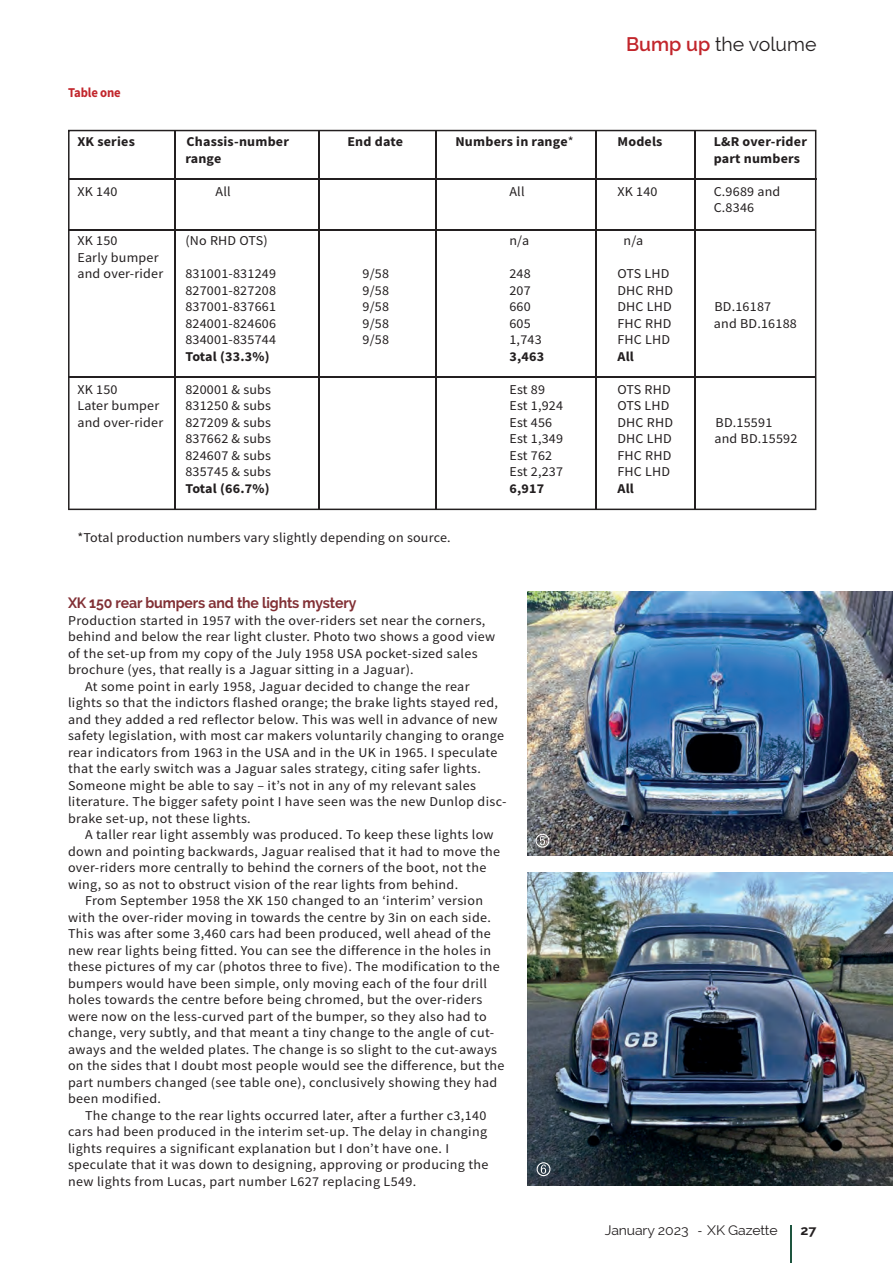
<style>
.page{position:relative;width:893px;height:1263px;background:#fff}
.page>*{position:absolute;margin:0;border:0;box-sizing:border-box;transform-origin:0 0}
.t1{font:19.5px "Raleway";color:#231f20}
.t2{font:700 15px "Raleway";letter-spacing:-.01em;color:#823035;scale:.94 1}
.t3{font:13.5px/16.5px "Source Sans Pro";letter-spacing:.025em;color:#231f20;scale:1.04 1}
.t4{font:700 13.5px "Source Sans Pro";letter-spacing:.015em;color:#231f20;scale:1.04 1}
.t5{font:13.5px "Raleway";letter-spacing:-.01em;color:#231f20;scale:1.04 1}
.t6{font:700 13.5px "Source Sans Pro";letter-spacing:-.01em;color:#c2262c;scale:.94 1}
.t7{font:700 13.5px "Raleway";color:#231f20;scale:1.04 1}
.s1{font-weight:600;color:#c2262c}
.s2{font-weight:400}
.s3{font-family:"Source Sans Pro"}
</style>
<div class="page">
<hr style="left:790px;top:1225px;width:2px;height:38px;background:#1e553f">
<img style="left:527px;top:592px;width:366px;height:264px">
<img style="left:527px;top:872px;width:366px;height:314px">
<svg style="left:68px;top:130px;width:748px;height:380px"></svg>
<hr style="left:174px;top:131px;width:1px;height:379px;background:#231f20">
<hr style="left:318px;top:131px;width:2px;height:379px;background:#231f20">
<hr style="left:435px;top:131px;width:2px;height:378px;background:#231f20">
<hr style="left:595px;top:131px;width:2px;height:379px;background:#231f20">
<hr style="left:695px;top:131px;width:1px;height:378px;background:#231f20">
<hr style="left:69px;top:179px;width:747px;height:1px;background:#231f20">
<hr style="left:68px;top:230px;width:748px;height:1px;background:#231f20">
<hr style="left:68px;top:377px;width:748px;height:1px;background:#231f20">
<svg style="left:540px;top:836px;width:5px;height:9px"></svg>
<div style="left:535px;top:834px;width:14px;height:14px;border:1px solid #fff;border-radius:50%"></div>
<svg style="left:541px;top:1164px;width:5px;height:10px"></svg>
<div style="left:537px;top:1162px;width:13px;height:14px;border:1px solid #fff;border-radius:50%"></div>
<p class="t6" style="left:68px;top:83px;width:58px">Table one</p>
<h1 class="t1" style="left:626px;top:32px;width:192px"><span class="s1">Bump up</span> the volume</h1>
<p class="t4" style="left:77px;top:133px;width:57px">XK series</p>
<p class="t4" style="left:186px;top:133px;width:100px">Chassis-number</p>
<p class="t4" style="left:347px;top:133px;width:55px">End date</p>
<p class="t4" style="left:455px;top:133px;width:115px">Numbers in range<span class="s2">*</span></p>
<p class="t4" style="left:617px;top:133px;width:45px">Models</p>
<p class="t4" style="left:714px;top:133px;width:91px">L&amp;R over-rider</p>
<p class="t4" style="left:185px;top:149px;width:36px">range</p>
<p class="t4" style="left:714px;top:149px;width:85px">part numbers</p>
<p class="t3" style="left:77px;top:183px;width:40px">XK 140</p>
<p class="t3" style="left:216px;top:183px;width:16px">All</p>
<p class="t3" style="left:509px;top:183px;width:16px">All</p>
<p class="t3" style="left:617px;top:183px;width:40px">XK 140</p>
<p class="t3" style="left:714px;top:183px;width:66px">C.9689 and<br>C.8346</p>
<p class="t3" style="left:77px;top:232px;width:40px">XK 150</p>
<p class="t3" style="left:185px;top:232px;width:81px">(No RHD OTS)</p>
<p class="t3" style="left:509px;top:232px;width:20px">n/a</p>
<p class="t3" style="left:623px;top:232px;width:20px">n/a</p>
<p class="t3" style="left:77px;top:249px;width:84px">Early bumper and over-rider</p>
<p class="t3" style="left:185px;top:265px;width:89px">831001-831249</p>
<p class="t3" style="left:362px;top:265px;width:27px">9/58</p>
<p class="t3" style="left:509px;top:265px;width:22px">248</p>
<p class="t3" style="left:617px;top:265px;width:52px">OTS LHD</p>
<p class="t3" style="left:185px;top:282px;width:89px">827001-827208</p>
<p class="t3" style="left:362px;top:282px;width:27px">9/58</p>
<p class="t3" style="left:509px;top:282px;width:22px">207</p>
<p class="t3" style="left:617px;top:282px;width:55px">DHC RHD</p>
<p class="t3" style="left:185px;top:298px;width:89px">837001-837661</p>
<p class="t3" style="left:362px;top:298px;width:27px">9/58</p>
<p class="t3" style="left:509px;top:298px;width:22px">660</p>
<p class="t3" style="left:617px;top:298px;width:54px">DHC LHD</p>
<p class="t3" style="left:714px;top:298px;width:56px">BD.16187</p>
<p class="t3" style="left:185px;top:315px;width:89px">824001-824606</p>
<p class="t3" style="left:362px;top:315px;width:27px">9/58</p>
<p class="t3" style="left:509px;top:315px;width:22px">605</p>
<p class="t3" style="left:617px;top:315px;width:53px">FHC RHD</p>
<p class="t3" style="left:714px;top:315px;width:81px">and BD.16188</p>
<p class="t3" style="left:185px;top:331px;width:89px">834001-835744</p>
<p class="t3" style="left:362px;top:331px;width:27px">9/58</p>
<p class="t3" style="left:509px;top:331px;width:33px">1,743</p>
<p class="t3" style="left:617px;top:331px;width:52px">FHC LHD</p>
<p class="t4" style="left:185px;top:347px;width:82px">Total (33.3%)</p>
<p class="t4" style="left:509px;top:347px;width:35px">3,463</p>
<p class="t4" style="left:617px;top:347px;width:17px">All</p>
<p class="t3" style="left:77px;top:381px;width:40px">XK 150</p>
<p class="t3" style="left:185px;top:381px;width:84px">820001 &amp; subs</p>
<p class="t3" style="left:509px;top:381px;width:36px">Est 89</p>
<p class="t3" style="left:617px;top:381px;width:53px">OTS RHD</p>
<p class="t3" style="left:77px;top:397px;width:80px">Later bumper</p>
<p class="t3" style="left:185px;top:397px;width:84px">831250 &amp; subs</p>
<p class="t3" style="left:509px;top:397px;width:53px">Est 1,924</p>
<p class="t3" style="left:617px;top:397px;width:52px">OTS LHD</p>
<p class="t3" style="left:77px;top:414px;width:84px">and over-rider</p>
<p class="t3" style="left:185px;top:414px;width:84px">827209 &amp; subs</p>
<p class="t3" style="left:509px;top:414px;width:43px">Est 456</p>
<p class="t3" style="left:617px;top:414px;width:55px">DHC RHD</p>
<p class="t3" style="left:716px;top:414px;width:56px">BD.15591</p>
<p class="t3" style="left:185px;top:430px;width:84px">837662 &amp; subs</p>
<p class="t3" style="left:509px;top:430px;width:53px">Est 1,349</p>
<p class="t3" style="left:617px;top:430px;width:54px">DHC LHD</p>
<p class="t3" style="left:714px;top:430px;width:81px">and BD.15592</p>
<p class="t3" style="left:185px;top:447px;width:84px">824607 &amp; subs</p>
<p class="t3" style="left:509px;top:447px;width:43px">Est 762</p>
<p class="t3" style="left:617px;top:447px;width:53px">FHC RHD</p>
<p class="t3" style="left:185px;top:463px;width:84px">835745 &amp; subs</p>
<p class="t3" style="left:509px;top:463px;width:53px">Est 2,237</p>
<p class="t3" style="left:617px;top:463px;width:52px">FHC LHD</p>
<p class="t4" style="left:185px;top:479px;width:82px">Total (66.7%)</p>
<p class="t4" style="left:509px;top:479px;width:35px">6,917</p>
<p class="t4" style="left:617px;top:479px;width:17px">All</p>
<p class="t3" style="left:77px;top:529px;width:360px">*Total production numbers vary slightly depending on source.</p>
<p class="t2" style="left:68px;top:594px;width:308px">XK 150 rear bumpers and the lights mystery</p>
<p class="t3" style="left:68px;top:612px;width:403px">Production started in 1957 with the over-riders set near the corners,</p>
<p class="t3" style="left:68px;top:628px;width:412px">behind and below the rear light cluster. Photo two shows a good view</p>
<p class="t3" style="left:68px;top:645px;width:395px">of the set-up from my copy of the July 1958 USA pocket-sized sales</p>
<p class="t3" style="left:68px;top:661px;width:334px">brochure (yes, that really is a Jaguar sitting in a Jaguar).</p>
<p class="t3" style="left:85px;top:678px;width:371px">At some point in early 1958, Jaguar decided to change the rear</p>
<p class="t3" style="left:68px;top:694px;width:415px">lights so that the indictors flashed orange; the brake lights stayed red,</p>
<p class="t3" style="left:68px;top:711px;width:415px">and they added a red reflector below. This was well in advance of new</p>
<p class="t3" style="left:68px;top:727px;width:421px">safety legislation, with most car makers voluntarily changing to orange</p>
<p class="t3" style="left:68px;top:744px;width:414px">rear indicators from 1963 in the USA and in the UK in 1965. I speculate</p>
<p class="t3" style="left:68px;top:760px;width:398px">that the early switch was a Jaguar sales strategy, citing safer lights.</p>
<p class="t3" style="left:68px;top:777px;width:394px">Someone might be able to say – it’s not in any of my relevant sales</p>
<p class="t3" style="left:68px;top:793px;width:423px">literature. The bigger safety point I have seen was the new Dunlop disc-</p>
<p class="t3" style="left:68px;top:810px;width:177px">brake set-up, not these lights.</p>
<p class="t3" style="left:85px;top:826px;width:394px">A taller rear light assembly was produced. To keep these lights low</p>
<p class="t3" style="left:68px;top:843px;width:417px">down and pointing backwards, Jaguar realised that it had to move the</p>
<p class="t3" style="left:68px;top:859px;width:404px">over-riders more centrally to behind the corners of the boot, not the</p>
<p class="t3" style="left:68px;top:876px;width:377px">wing, so as not to obstruct vision of the rear lights from behind.</p>
<p class="t3" style="left:85px;top:892px;width:384px">From September 1958 the XK 150 changed to an ‘interim’ version</p>
<p class="t3" style="left:68px;top:909px;width:408px">with the over-rider moving in towards the centre by 3in on each side.</p>
<p class="t3" style="left:68px;top:925px;width:408px">This was after some 3,460 cars had been produced, well ahead of the</p>
<p class="t3" style="left:68px;top:942px;width:408px">new rear lights being fitted. You can see the difference in the holes in</p>
<p class="t3" style="left:68px;top:958px;width:417px">these pictures of my car (photos three to five). The modification to the</p>
<p class="t3" style="left:68px;top:975px;width:404px">bumpers would have been simple, only moving each of the four drill</p>
<p class="t3" style="left:68px;top:991px;width:400px">holes towards the centre before being chromed, but the over-riders</p>
<p class="t3" style="left:68px;top:1008px;width:404px">were now on the less-curved part of the bumper, so they also had to</p>
<p class="t3" style="left:68px;top:1024px;width:411px">change, very subtly, and that meant a tiny change to the angle of cut-</p>
<p class="t3" style="left:68px;top:1041px;width:414px">aways and the welded plates. The change is so slight to the cut-aways</p>
<p class="t3" style="left:68px;top:1057px;width:421px">on the sides that I doubt most people would see the difference, but the</p>
<p class="t3" style="left:68px;top:1074px;width:414px">part numbers changed (see table one), conclusively showing they had</p>
<p class="t3" style="left:68px;top:1090px;width:91px">been modified.</p>
<p class="t3" style="left:85px;top:1107px;width:387px">The change to the rear lights occurred later, after a further c3,140</p>
<p class="t3" style="left:68px;top:1123px;width:404px">cars had been produced in the interim set-up. The delay in changing</p>
<p class="t3" style="left:68px;top:1140px;width:368px">lights requires a significant explanation but I don’t have one. I</p>
<p class="t3" style="left:68px;top:1156px;width:406px">speculate that it was down to designing, approving or producing the</p>
<p class="t3" style="left:68px;top:1173px;width:336px">new lights from Lucas, part number L627 replacing L549.</p>
<p class="t5" style="left:605px;top:1223px;width:168px">January 2023 <span class="s3">-</span> XK Gazette</p>
<p class="t7" style="left:800px;top:1223px;width:17px">27</p>
</div>
